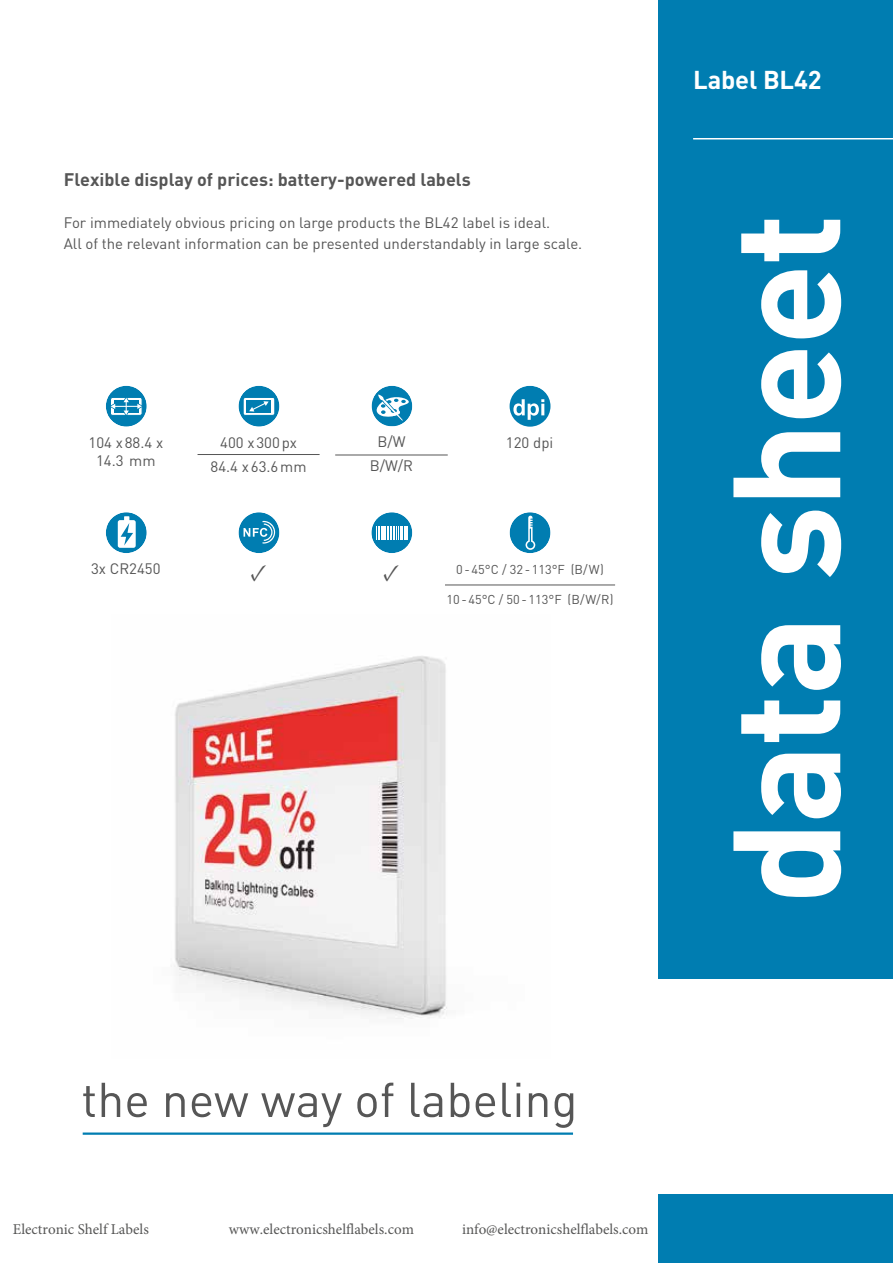
<style>
.page{position:relative;width:893px;height:1263px;background:#fff}
.page>*{position:absolute;margin:0;border:0;box-sizing:border-box;transform-origin:0 0}
.t1{font:700 150px "DIN Pro";letter-spacing:-.02em;color:#fff}
.t2{font:700 25.5px "DIN Pro";letter-spacing:-.005em;color:#fff}
.t3{font:24px "Minion Pro";color:#565656}
.t4{font:700 18px "DIN Pro";color:#565656}
.t5{font:15px/24px "DIN Pro";color:#565656;text-align:center}
.t6{font:15px "Minion Pro";color:#565655}
.t7{font:12.75px "DIN Pro";color:#565656}
</style>
<div class="page">
<div style="left:658px;top:0;width:235px;height:978px;background:#007db1"></div>
<div style="left:658px;top:1195px;width:235px;height:68px;background:#007db1"></div>
<hr style="left:693px;top:138px;width:200px;height:1px;background:#fff">
<div style="left:106px;top:386px;width:41px;height:41px;background:#007db1;border-radius:50%"></div>
<svg style="left:110px;top:397px;width:33px;height:19px"></svg>
<div style="left:238px;top:386px;width:41px;height:41px;background:#007db1;border-radius:50%"></div>
<svg style="left:243px;top:398px;width:32px;height:18px"></svg>
<svg style="left:510px;top:386px;width:40px;height:41px"></svg>
<svg style="left:371px;top:386px;width:41px;height:40px"></svg>
<div style="left:106px;top:512px;width:41px;height:41px;background:#007db1;border-radius:50%"></div>
<div style="left:118px;top:520px;width:18px;height:28px;background:#fff;border-radius:2px"></div>
<svg style="left:121px;top:516px;width:12px;height:29px"></svg>
<div style="left:238px;top:512px;width:41px;height:41px;background:#007db1;border-radius:50%"></div>
<svg style="left:244px;top:521px;width:31px;height:22px"></svg>
<div style="left:510px;top:512px;width:40px;height:41px;background:#007db1;border-radius:50%"></div>
<svg style="left:528px;top:518px;width:5px;height:22px"></svg>
<svg style="left:525px;top:540px;width:10px;height:10px"></svg>
<div style="left:527px;top:542px;width:7px;height:6px;background:#007db1;border-radius:50%"></div>
<svg style="left:530px;top:519px;width:3px;height:24px"></svg>
<div style="left:371px;top:512px;width:41px;height:41px;background:#007db1;border-radius:50%"></div>
<svg style="left:376px;top:526px;width:32px;height:13px"></svg>
<img style="left:174px;top:656px;width:273px;height:363px">
<hr style="left:198px;top:454px;width:122px;height:1px;background:#565656">
<svg style="left:83px;top:1086px;width:12px;height:31px"></svg>
<svg style="left:102px;top:1083px;width:18px;height:34px"></svg>
<svg style="left:127px;top:1093px;width:20px;height:24px"></svg>
<svg style="left:166px;top:1093px;width:19px;height:24px"></svg>
<svg style="left:192px;top:1093px;width:56px;height:24px"></svg>
<svg style="left:261px;top:1093px;width:81px;height:34px"></svg>
<svg style="left:357px;top:1083px;width:36px;height:34px"></svg>
<svg style="left:411px;top:1083px;width:31px;height:34px"></svg>
<svg style="left:451px;top:1083px;width:18px;height:34px"></svg>
<svg style="left:476px;top:1093px;width:19px;height:24px"></svg>
<svg style="left:502px;top:1083px;width:18px;height:34px"></svg>
<svg style="left:529px;top:1093px;width:18px;height:24px"></svg>
<svg style="left:555px;top:1093px;width:18px;height:35px"></svg>
<hr style="left:83px;top:1132px;width:490px;height:3px;background:#007db1">
<hr style="left:335px;top:455px;width:113px;height:1px;background:#565656">
<hr style="left:445px;top:585px;width:170px;height:1px;background:#565656">
<h2 class="t2" style="left:693px;top:59px;width:130px">Label BL42</h2>
<p class="t4" style="left:64px;top:164px;width:408px">Flexible display of prices: battery-powered labels</p>
<p class="t5" style="left:64px;top:211px;width:520px;line-height:21px;text-align:left">For immediately obvious pricing on large products the BL42 label is ideal.<br>All of the relevant information can be presented understandably in large scale.</p>
<h1 class="t1" style="left:661px;top:904px;width:693px;rotate:-90deg">data sheet</h1>
<p class="t5" style="left:370px;top:428px;width:45px">B/W<br>B/W/R</p>
<p class="t5" style="left:89px;top:432px;width:76px;line-height:18px">104 x88.4 x<br>14.3 mm</p>
<p class="t5" style="left:210px;top:429px;width:98px">400 x300px<br>84.4 x63.6mm</p>
<p class="t5" style="left:506px;top:429px;width:49px">120 dpi</p>
<p class="t5" style="left:91px;top:555px;width:71px">3x CR2450</p>
<h3 class="t3" style="left:250px;top:556px;width:18px">✓</h3>
<h3 class="t3" style="left:383px;top:557px;width:18px">✓</h3>
<p class="t7" style="left:456px;top:560px;width:149px">0-45°C / 32-113°F (B/W)</p>
<p class="t7" style="left:446px;top:589px;width:169px">10-45°C / 50-113°F (B/W/R)</p>
<p class="t6" style="left:13px;top:1219px;width:137px">Electronic Shelf Labels</p>
<p class="t6" style="left:229px;top:1219px;width:186px">www.electronicshelflabels.com</p>
<p class="t6" style="left:462px;top:1219px;width:188px">info@electronicshelflabels.com</p>
</div>
